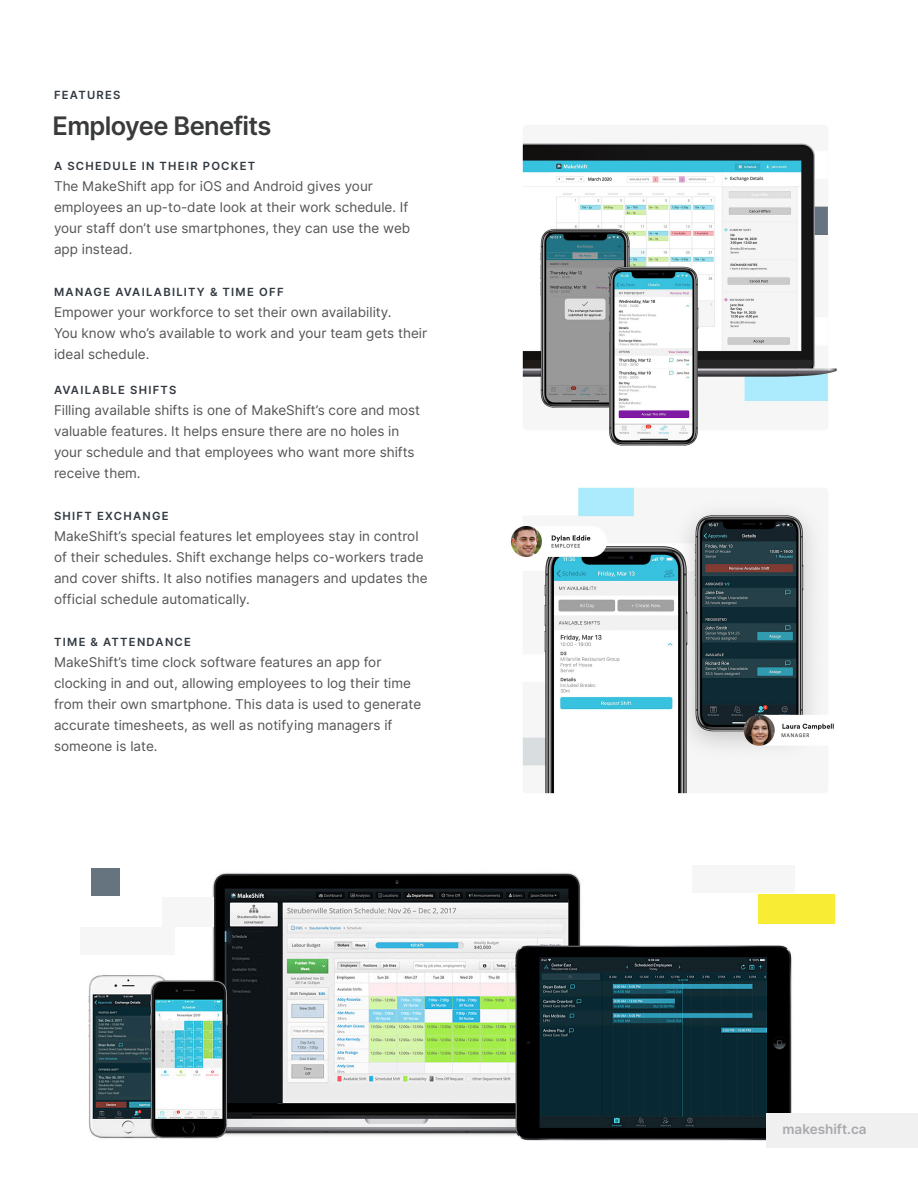
<style>
.page{position:relative;width:918px;height:1188px;background:#fff}
.page>*{position:absolute;margin:0;border:0;box-sizing:border-box;transform-origin:0 0}
.t1{font:600 25.5px "Inter";letter-spacing:-.025em;color:#393a3a}
.Subtitle_1{font:13.5px/21px "Inter";color:#555353}
.Caption_1{font:600 13.5px "Inter";color:#a8a9ad}
.Subtitle_1-2{font:600 11.25px "Inter";letter-spacing:.11em;color:#313840}
</style>
<div class="page">
<img style="left:522px;top:141px;width:315px;height:305px">
<img style="left:510px;top:487px;width:324px;height:307px">
<img style="left:88px;top:868px;width:731px;height:280px">
<div style="left:80px;top:927px;width:94px;height:28px;background:#f6f6f6"></div>
<div style="left:692px;top:865px;width:103px;height:28px;background:#f6f6f6"></div>
<div style="left:767px;top:1113px;width:151px;height:35px;background:#f0f0f0"></div>
<div style="left:162px;top:898px;width:52px;height:29px;background:#f6f6f6"></div>
<div style="left:758px;top:894px;width:77px;height:29px;background:#f8ec34"></div>
<div style="left:91px;top:868px;width:28px;height:28px;background:#667480"></div>
<p class="Subtitle_1-2" style="left:54px;top:87px;width:68px">FEATURES</p>
<p class="t1" style="left:52px;top:108px;width:220px">Employee Benefits</p>
<p class="Subtitle_1-2" style="left:54px;top:158px;width:203px">A SCHEDULE IN THEIR POCKET</p>
<p class="Subtitle_1" style="left:54px;top:176px;width:358px">The MakeShift app for iOS and Android gives your employees an up-to-date look at their work schedule. If your staff don’t use smartphones, they can use the web app instead.</p>
<p class="Subtitle_1-2" style="left:54px;top:284px;width:231px">MANAGE AVAILABILITY &amp; TIME OFF</p>
<p class="Subtitle_1" style="left:54px;top:302px;width:375px">Empower your workforce to set their own availability.<br>You know who’s available to work and your team gets their ideal schedule.</p>
<p class="Subtitle_1-2" style="left:54px;top:382px;width:124px">AVAILABLE SHIFTS</p>
<p class="Subtitle_1" style="left:54px;top:400px;width:368px">Filling available shifts is one of MakeShift’s core and most valuable features. It helps ensure there are no holes in your schedule and that employees who want more shifts receive them.</p>
<p class="Subtitle_1-2" style="left:54px;top:508px;width:116px">SHIFT EXCHANGE</p>
<p class="Subtitle_1" style="left:54px;top:526px;width:375px">MakeShift’s special features let employees stay in control of their schedules. Shift exchange helps co-workers trade and cover shifts. It also notifies managers and updates the official schedule automatically.</p>
<p class="Subtitle_1-2" style="left:54px;top:634px;width:138px">TIME &amp; ATTENDANCE</p>
<p class="Subtitle_1" style="left:54px;top:652px;width:369px">MakeShift’s time clock software features an app for clocking in and out, allowing employees to log their time from their own smartphone. This data is used to generate accurate timesheets, as well as notifying managers if someone is late.</p>
<p class="Caption_1" style="left:783px;top:1119px;width:86px">makeshift.ca</p>
</div>
